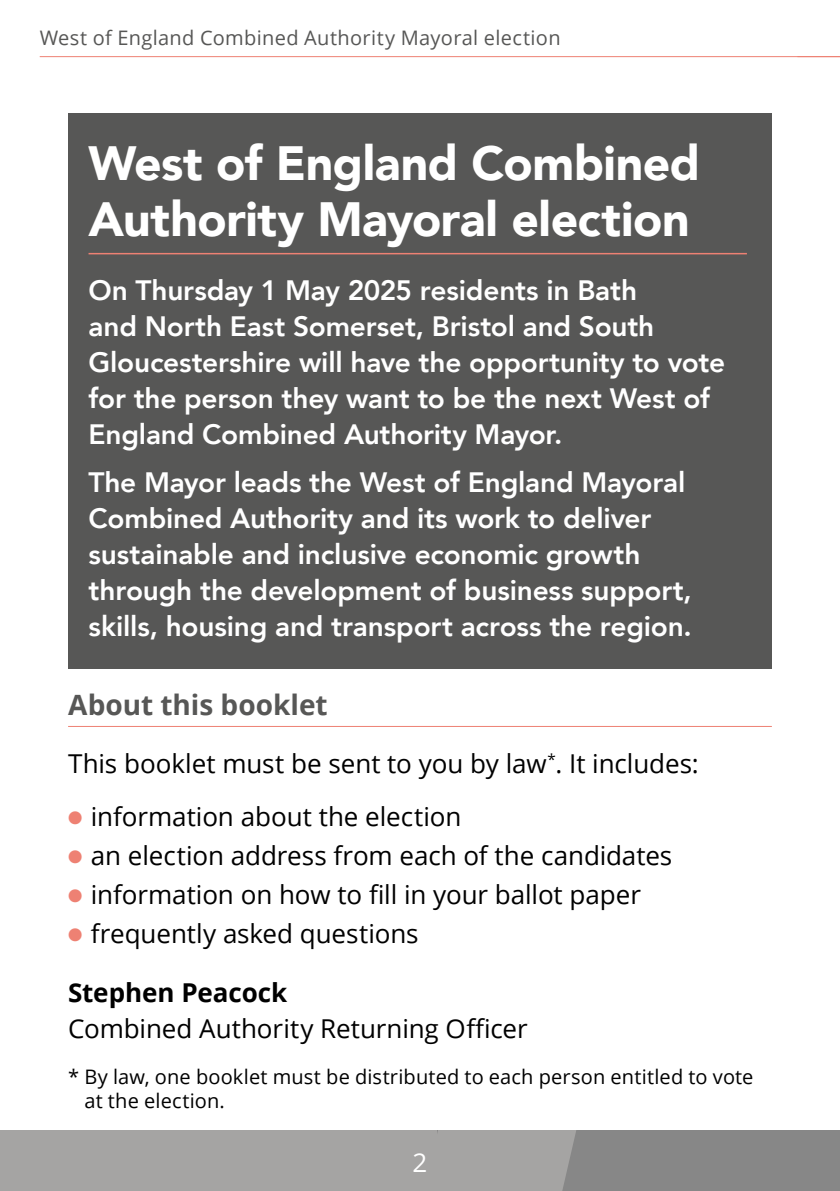
<style>
.page{position:relative;width:840px;height:1191px;background:#fff}
.page>*{position:absolute;margin:0;border:0;box-sizing:border-box;transform-origin:0 0}
.H2_Headers_22pt_2025{font:900 48px/56px "Avenir";letter-spacing:-.01em;color:#fff}
.P_Intro_text_2025{font:800 28px/36px "Avenir";letter-spacing:-.005em;color:#fff}
.H3_Subs_2025{font:700 28px "Open Sans";color:#575756}
.P_Body_13pt_2025{font:26px/36px "Open Sans";letter-spacing:-.005em;color:#000}
.t1{font:26px "Open Sans";color:#fff}
.P_Body_13pt_2025-2{font:20px/24px "Open Sans";letter-spacing:.005em;color:#000}
.t2{font:20px "Open Sans";letter-spacing:.015em;color:#575756}
.s1{color:#ee8173}
.s2{font-weight:700}
</style>
<div class="page">
<div style="left:0;top:1129px;width:839px;height:62px;background:#878787"></div>
<svg style="left:436px;top:1129px;width:145px;height:62px;background:#a4a3a2"></svg>
<div style="left:0;top:1103px;width:436px;height:88px;background:#a5a4a3"></div>
<div style="left:0;top:1039px;width:839px;height:90px;background:#fff"></div>
<div style="left:68px;top:113px;width:703px;height:556px;background:#575756"></div>
<hr style="left:40px;top:56px;width:799px;height:1px;background:#ee8173">
<hr style="left:88px;top:253px;width:658px;height:1px;background:#ee8173">
<hr style="left:68px;top:726px;width:703px;height:1px;background:#ee8173">
<p class="t2" style="left:40px;top:24px;width:522px">West of England Combined Authority Mayoral election</p>
<h2 class="H2_Headers_22pt_2025" style="left:88px;top:134px;width:613px">West of England Combined<br>Authority Mayoral election</h2>
<p class="P_Intro_text_2025" style="left:88px;top:272px;width:637px">On Thursday 1 May 2025 residents in Bath<br>and North East Somerset, Bristol and South Gloucestershire will have the opportunity to vote for the person they want to be the next West of England Combined Authority Mayor.</p>
<p class="P_Intro_text_2025" style="left:88px;top:464px;width:604px">The Mayor leads the West of England Mayoral Combined Authority and its work to deliver sustainable and inclusive economic growth through the development of business support, skills, housing and transport across the region.</p>
<h3 class="H3_Subs_2025" style="left:68px;top:684px;width:261px">About this booklet</h3>
<p class="P_Body_13pt_2025" style="left:68px;top:745px;width:632px">This booklet must be sent to you by law<sup>*</sup>. It includes:</p>
<p class="P_Body_13pt_2025" style="left:68px;top:798px;width:394px"><span class="s1">●</span> information about the election</p>
<p class="P_Body_13pt_2025" style="left:68px;top:837px;width:605px"><span class="s1">●</span> an election address from each of the candidates</p>
<p class="P_Body_13pt_2025" style="left:68px;top:876px;width:574px"><span class="s1">●</span> information on how to fill in your ballot paper</p>
<p class="P_Body_13pt_2025" style="left:68px;top:914px;width:352px"><span class="s1">●</span> frequently asked questions</p>
<p class="P_Body_13pt_2025" style="left:68px;top:973px;width:461px"><span class="s2">Stephen Peacock<br></span>Combined Authority Returning Officer</p>
<p class="P_Body_13pt_2025-2" style="left:84px;top:1064px;width:670px;text-indent:-16px">* By law, one booklet must be distributed to each person entitled to vote at the election.</p>
<p class="t1" style="left:412px;top:1144px;width:16px">2</p>
</div>
